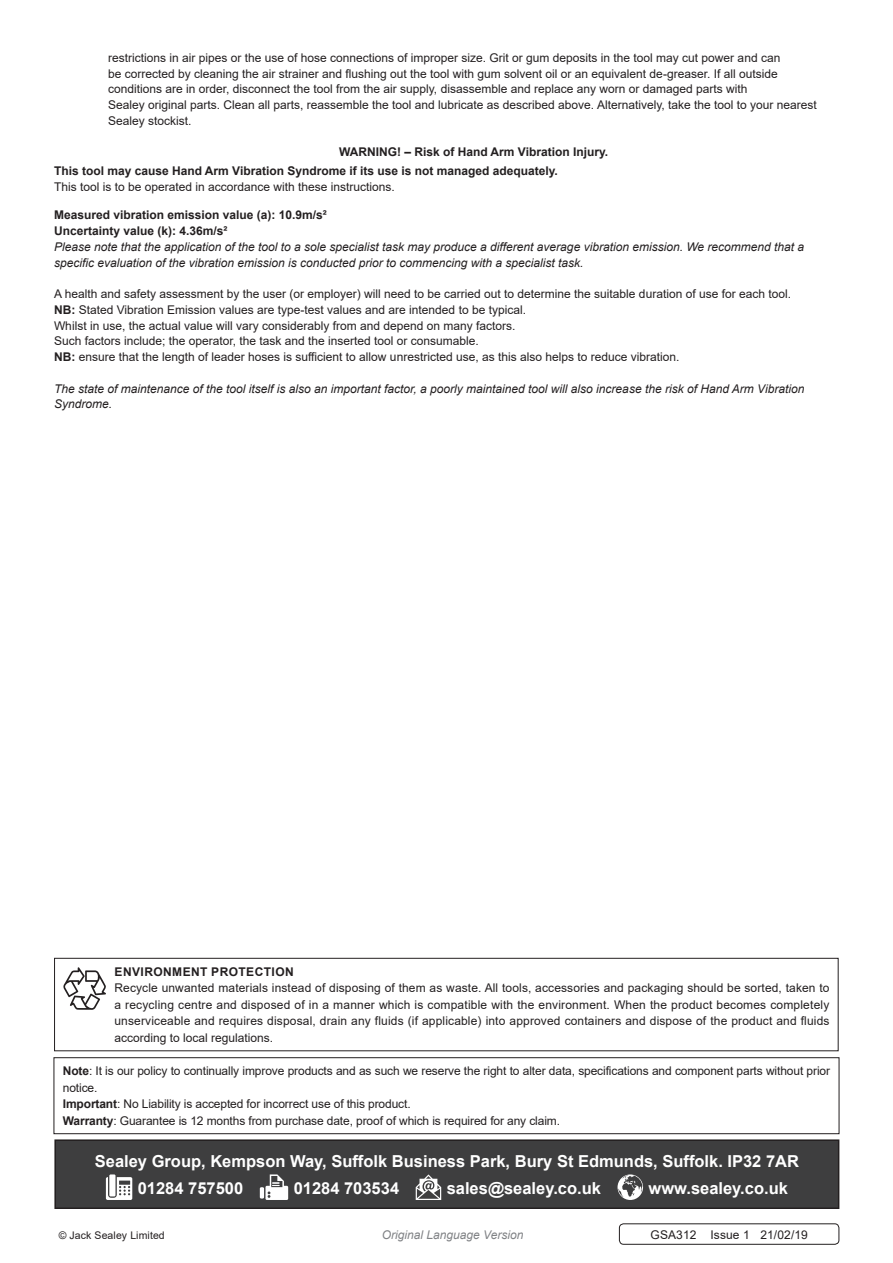
<style>
.page{position:relative;width:893px;height:1263px;background:#fff}
.page>*{position:absolute;margin:0;border:0;box-sizing:border-box;transform-origin:0 0}
.Footer_Contact_Infor{font:700 16.5px "Arial";color:#fff}
.Body{font:12px/15.8px "Arial";color:#231f20}
.Enviroment_Protectio{font:12px/16.5px "Arial";color:#231f20;text-align:justify}
.Body-2{font:italic 12px/15.8px "Arial";color:#231f20}
.Important_Notificati{font:12px/16.5px "Arial";letter-spacing:-.01em;color:#231f20}
.Body-3{font:700 12px "Arial";color:#231f20}
.t1{font:italic 12px "Arial";color:#808285}
.Enviroment_Protectio-2{font:700 12px "Arial";letter-spacing:.035em;color:#231f20}
.Body__Footer{font:12px "Arial";letter-spacing:.01em;color:#231f20}
.Body__Justified__7pt{font:10.5px "Arial";letter-spacing:.01em;color:#231f20}
.s1{font-weight:700}
</style>
<div class="page">
<div style="left:619px;top:1223px;width:220px;height:22px;border:1px solid #231f20;border-radius:4px"></div>
<div style="left:55px;top:1140px;width:784px;height:68px;background:#3e3e3f"></div>
<svg style="left:106px;top:1177px;width:26px;height:23px"></svg>
<div style="left:109px;top:1174px;width:6px;height:22px;background:#fff"></div>
<hr style="left:260px;top:1187px;width:4px;height:11px;background:#fff">
<svg style="left:265px;top:1174px;width:23px;height:26px"></svg>
<svg style="left:416px;top:1174px;width:25px;height:26px"></svg>
<svg style="left:617px;top:1174px;width:26px;height:26px"></svg>
<div style="left:54px;top:1139px;width:785px;height:70px;border:2px solid #231f20"></div>
<div style="left:54px;top:958px;width:784px;height:93px;border:1px solid #231f20"></div>
<svg style="left:63px;top:967px;width:43px;height:43px"></svg>
<div style="left:54px;top:1057px;width:785px;height:77px;border:1px solid #231f20"></div>
<p class="Body" style="left:108px;top:50px;width:674px">restrictions in air pipes or the use of hose connections of improper size. Grit or gum deposits in the tool may cut power and can be corrected by cleaning the air strainer and flushing out the tool with gum solvent oil or an equivalent de-greaser. If all outside</p>
<p class="Body" style="left:108px;top:81px;width:710px">conditions are in order, disconnect the tool from the air supply, disassemble and replace any worn or damaged parts with<br>Sealey original parts. Clean all parts, reassemble the tool and lubricate as described above. Alternatively, take the tool to your nearest<br>Sealey stockist.</p>
<p class="Body-3" style="left:339px;top:144px;width:271px">WARNING! – Risk of Hand Arm Vibration Injury.</p>
<p class="Body-3" style="left:54px;top:162px;width:505px">This tool may cause Hand Arm Vibration Syndrome if its use is not managed adequately.</p>
<p class="Body" style="left:54px;top:179px;width:342px">This tool is to be operated in accordance with these instructions.</p>
<p class="Body-3" style="left:54px;top:207px;width:274px">Measured vibration emission value (a): 10.9m/s²</p>
<p class="Body-3" style="left:54px;top:222px;width:175px">Uncertainty value (k): 4.36m/s²</p>
<p class="Body-2" style="left:54px;top:239px;width:752px">Please note that the application of the tool to a sole specialist task may produce a different average vibration emission. We recommend that a</p>
<p class="Body-2" style="left:54px;top:255px;width:531px">specific evaluation of the vibration emission is conducted prior to commencing with a specialist task.</p>
<p class="Body" style="left:54px;top:286px;width:739px">A health and safety assessment by the user (or employer) will need to be carried out to determine the suitable duration of use for each tool.</p>
<p class="Body" style="left:54px;top:302px;width:473px"><span class="s1">NB:</span> Stated Vibration Emission values are type-test values and are intended to be typical.</p>
<p class="Body" style="left:54px;top:317px;width:463px">Whilst in use, the actual value will vary considerably from and depend on many factors.</p>
<p class="Body" style="left:54px;top:333px;width:426px">Such factors include; the operator, the task and the inserted tool or consumable.</p>
<p class="Body" style="left:54px;top:349px;width:627px"><span class="s1">NB:</span> ensure that the length of leader hoses is sufficient to allow unrestricted use, as this also helps to reduce vibration.</p>
<p class="Body-2" style="left:54px;top:381px;width:752px">The state of maintenance of the tool itself is also an important factor, a poorly maintained tool will also increase the risk of Hand Arm Vibration<br>Syndrome.</p>
<p class="Enviroment_Protectio-2" style="left:115px;top:963px;width:181px">ENVIRONMENT PROTECTION</p>
<p class="Enviroment_Protectio" style="left:114px;top:980px;width:717px">Recycle unwanted materials instead of disposing of them as waste. All tools, accessories and packaging should be sorted, taken to a recycling centre and disposed of in a manner which is compatible with the environment. When the product becomes completely unserviceable and requires disposal, drain any fluids (if applicable) into approved containers and dispose of the product and fluids according to local regulations.</p>
<p class="Important_Notificati" style="left:63px;top:1063px;width:769px"><span class="s1">Note</span>: It is our policy to continually improve products and as such we reserve the right to alter data, specifications and component parts without prior notice.</p>
<p class="Important_Notificati" style="left:63px;top:1096px;width:349px"><span class="s1">Important</span>: No Liability is accepted for incorrect use of this product.</p>
<p class="Important_Notificati" style="left:63px;top:1112px;width:499px"><span class="s1">Warranty</span>: Guarantee is 12 months from purchase date, proof of which is required for any claim.</p>
<p class="Footer_Contact_Infor" style="left:95px;top:1149px;width:706px">Sealey Group, Kempson Way, Suffolk Business Park, Bury St Edmunds, Suffolk. IP32 7AR</p>
<p class="Footer_Contact_Infor" style="left:138px;top:1176px;width:107px">01284 757500</p>
<p class="Footer_Contact_Infor" style="left:294px;top:1176px;width:107px">01284 703534</p>
<p class="Footer_Contact_Infor" style="left:447px;top:1176px;width:156px">sales@sealey.co.uk</p>
<p class="Footer_Contact_Infor" style="left:648px;top:1176px;width:141px">www.sealey.co.uk</p>
<p class="Body__Justified__7pt" style="left:59px;top:1227px;width:108px">© Jack Sealey Limited</p>
<p class="t1" style="left:382px;top:1226px;width:143px">Original Language Version</p>
<p class="Body__Footer" style="left:650px;top:1226px;width:159px">GSA312 Issue 1 21/02/19</p>
</div>
